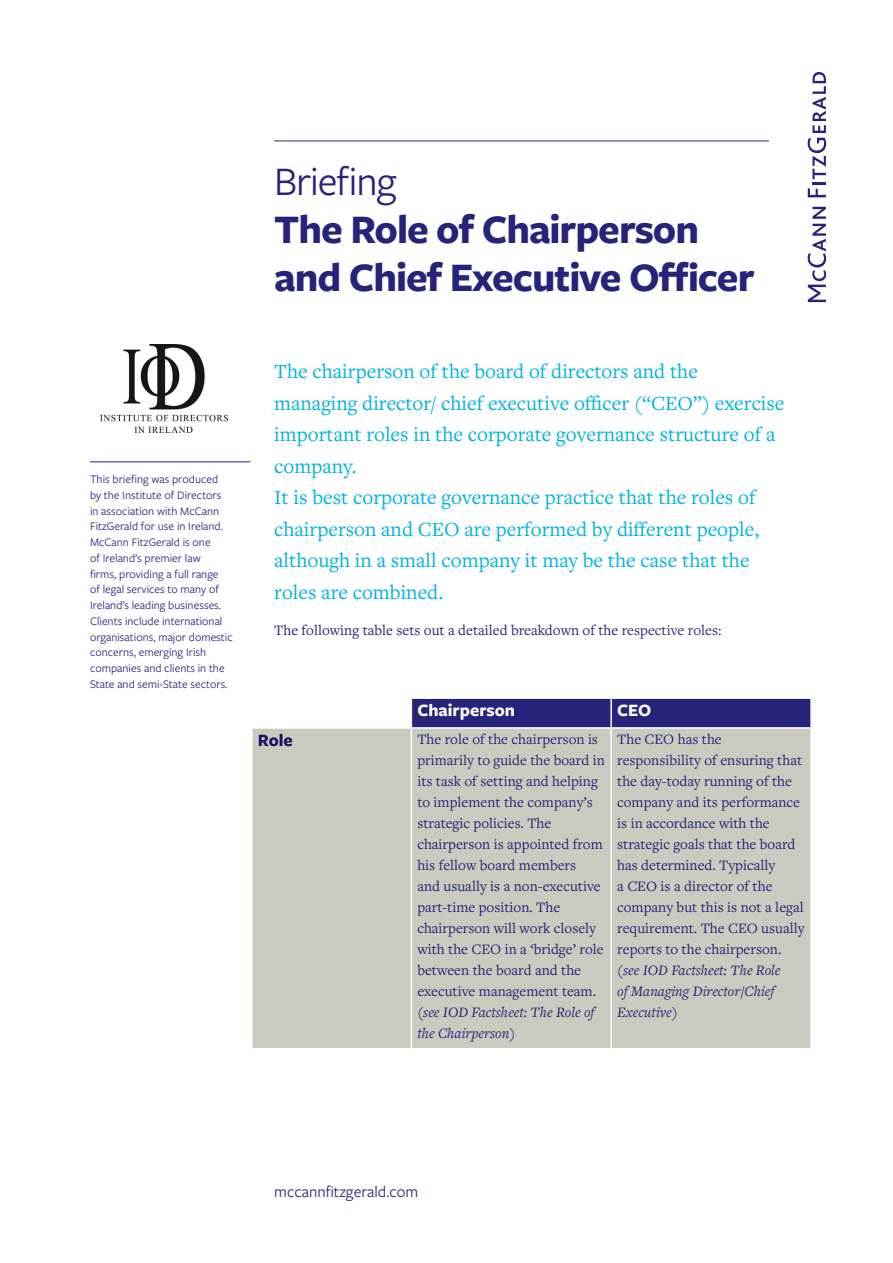
<style>
.page{position:relative;width:893px;height:1263px;background:#fff}
.page>*{position:absolute;margin:0;border:0;box-sizing:border-box;transform-origin:0 0}
.A_48_52_Cover_Title{font:700 42px/48px "Freight Sans Pro";letter-spacing:-.025em;color:#26237b}
.Brochure_Intro_14_21{font:21px/31.5px "Freight Text Pro";color:#00b2dd}
.t1{font:700 18px "Freight Sans Pro";color:#fff}
.t2{font:700 18px "Freight Sans Pro";color:#1a0e60}
.t3{font:16.5px "Freight Sans Pro";color:#26237b}
.t4{font:15px/21px "Freight Text Pro";color:#26237b}
.Testimonial_1_-_Smal{font:12px/15.8px "Freight Sans Pro";color:#26237b}
.s1{font-weight:400}
.s2{color:#2e2d78}
.s3{font-style:italic}
</style>
<div class="page">
<hr style="left:274px;top:141px;width:495px;height:1px;background:#26237b">
<hr style="left:90px;top:462px;width:160px;height:1px;background:#26237b">
<img style="left:101px;top:344px;width:127px;height:88px">
<svg style="left:808px;top:207px;width:18px;height:95px"></svg>
<svg style="left:808px;top:188px;width:18px;height:9px"></svg>
<hr style="left:812px;top:182px;width:14px;height:3px;background:#26237b">
<svg style="left:808px;top:72px;width:18px;height:107px"></svg>
<div style="left:253px;top:729px;width:557px;height:319px;background:#cacbbe"></div>
<div style="left:412px;top:699px;width:398px;height:28px;background:#26237b"></div>
<hr style="left:610px;top:699px;width:2px;height:28px;background:#fff">
<hr style="left:411px;top:729px;width:1px;height:319px;background:#fff">
<hr style="left:610px;top:729px;width:2px;height:319px;background:#fff">
<p class="A_48_52_Cover_Title" style="left:274px;top:155px;width:482px"><span class="s1">Briefing<br></span>The Role of Chairperson and Chief Executive Officer</p>
<p class="Testimonial_1_-_Smal" style="left:90px;top:471px;width:144px">This briefing was produced<br>by the Institute of Directors in association with McCann<br>FitzGerald for use in Ireland.<br>McCann FitzGerald is one<br>of Ireland’s premier law<br>firms, providing a full range<br>of legal services to many of<br>Ireland’s leading businesses.<br>Clients include international organisations, major domestic concerns, emerging Irish companies and clients in the<br>State and semi-State sectors.</p>
<p class="Brochure_Intro_14_21" style="left:274px;top:355px;width:512px">The chairperson of the board of directors and the managing director/ chief executive officer (“CEO”) exercise important roles in the corporate governance structure of a company.</p>
<p class="Brochure_Intro_14_21" style="left:274px;top:481px;width:486px">It is best corporate governance practice that the roles of chairperson and CEO are performed by different people, although in a small company it may be the case that the roles are combined.</p>
<p class="t4" style="left:274px;top:619px;width:449px">The following table sets out a detailed breakdown of the <span class="s2">respective roles:</span></p>
<p class="t1" style="left:417px;top:698px;width:99px">Chairperson</p>
<p class="t1" style="left:617px;top:698px;width:36px">CEO</p>
<p class="t2" style="left:258px;top:728px;width:36px">Role</p>
<p class="t4" style="left:417px;top:728px;width:189px">The role of the chairperson is primarily to guide the board in its task of setting and helping to implement the company’s strategic policies. The chairperson is appointed from his fellow board members<br>and usually is a non-executive part-time position. The chairperson will work closely with the CEO in a ‘bridge’ role between the board and the executive management team. (<span class="s3">see IOD Factsheet: The Role of the Chairperson</span>)</p>
<p class="t4" style="left:617px;top:728px;width:189px">The CEO has the responsibility of ensuring that the day-today running of the company and its performance is in accordance with the strategic goals that the board has determined. Typically<br>a CEO is a director of the company but this is not a legal requirement. The CEO usually reports to the chairperson. (<span class="s3">see IOD Factsheet: The Role<br>of Managing Director/Chief<br>Executive</span>)</p>
<p class="t3" style="left:274px;top:1181px;width:146px">mccannfitzgerald.com</p>
</div>
